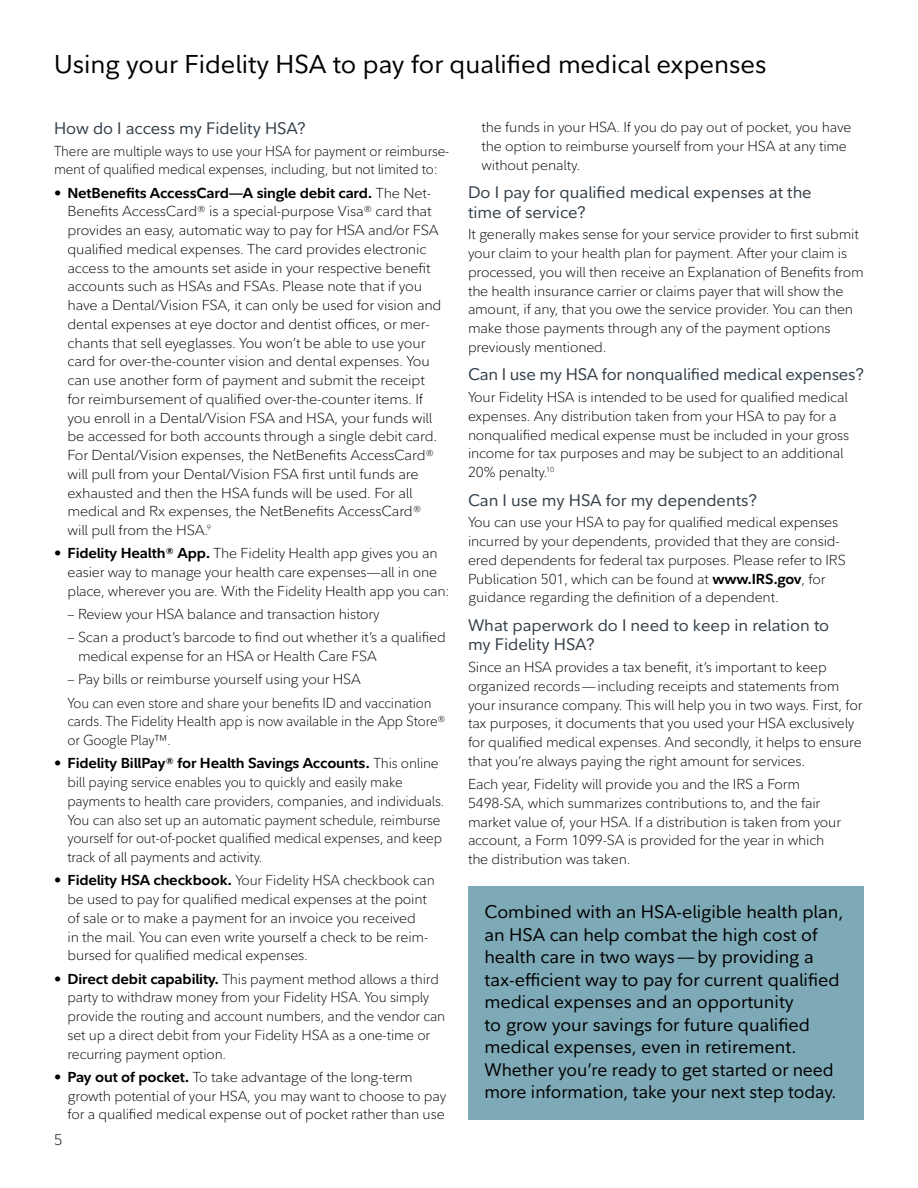
<style>
.page{position:relative;width:918px;height:1188px;background:#fff}
.page>*{position:absolute;margin:0;border:0;box-sizing:border-box;transform-origin:0 0}
.h2_section_head_2{font:25.5px "Fidelity Sans";color:#000}
.t1{font:18px/22.5px "Fidelity Sans";color:#000}
.h3_subhead{font:16.5px/19.5px "Fidelity Sans";color:#323e48}
.t2{font:300 15px "Fidelity Sans";color:#000}
.t3{font:300 14.25px/18.8px "Fidelity Sans";letter-spacing:-.01em;color:#000}
.t4{font:300 14.25px/18.8px "Fidelity Sans";letter-spacing:-.01em;color:#000;scale:.95 1}
.s1{font-weight:700}
</style>
<div class="page">
<div style="left:468px;top:886px;width:396px;height:234px;background:#7ea9b6"></div>
<h2 class="h2_section_head_2" style="left:54px;top:47px;width:714px">Using your Fidelity HSA to pay for qualified medical expenses</h2>
<h3 class="h3_subhead" style="left:54px;top:118px;width:253px">How do I access my Fidelity HSA?</h3>
<p class="t4" style="left:54px;top:141px;width:418px">There are multiple ways to use your HSA for payment or reimburse&shy;ment of qualified medical expenses, including, but not limited to:</p>
<p class="t3" style="left:68px;top:183px;width:375px;text-indent:-14px"><span class="s1">• NetBenefits AccessCard—A single debit card.</span> The Net-Benefits AccessCard® is a special-purpose Visa® card that provides an easy, automatic way to pay for HSA and/or FSA qualified medical expenses. The card provides electronic access to the amounts set aside in your respective benefit accounts such as HSAs and FSAs. Please note that if you have a Dental/Vision FSA, it can only be used for vision and dental expenses at eye doctor and dentist offices, or mer&shy;chants that sell eyeglasses. You won’t be able to use your card for over-the-counter vision and dental expenses. You can use another form of payment and submit the receipt for reimbursement of qualified over-the-counter items. If you enroll in a Dental/Vision FSA and HSA, your funds will be accessed for both accounts through a single debit card.<br>For Dental/Vision expenses, the NetBenefits AccessCard® will pull from your Dental/Vision FSA first until funds are exhausted and then the HSA funds will be used. For all medical and Rx expenses, the NetBenefits AccessCard® will pull from the HSA.<sup>9</sup></p>
<p class="t3" style="left:54px;top:544px;width:385px"><span class="s1">• Fidelity Health® App.</span> The Fidelity Health app gives you an</p>
<p class="t3" style="left:68px;top:563px;width:384px">easier way to manage your health care expenses—all in one place, wherever you are. With the Fidelity Health app you can:</p>
<p class="t3" style="left:68px;top:605px;width:314px">– Review your HSA balance and transaction history</p>
<p class="t3" style="left:78px;top:628px;width:369px;text-indent:-10px">– Scan a product’s barcode to find out whether it’s a qualified medical expense for an HSA or Health Care FSA</p>
<p class="t3" style="left:68px;top:670px;width:295px">– Pay bills or reimburse yourself using your HSA</p>
<p class="t4" style="left:68px;top:693px;width:400px">You can even store and share your benefits ID and vaccination cards. The Fidelity Health app is now available in the App Store® or Google Play™.</p>
<p class="t3" style="left:67px;top:754px;width:378px;text-indent:-13px"><span class="s1">• Fidelity BillPay® for Health Savings Accounts.</span> This online bill paying service enables you to quickly and easily make payments to health care providers, companies, and individuals.<br>You can also set up an automatic payment schedule, reimburse yourself for out-of-pocket qualified medical expenses, and keep track of all payments and activity.</p>
<p class="t3" style="left:67px;top:871px;width:369px;text-indent:-13px"><span class="s1">• Fidelity HSA checkbook.</span> Your Fidelity HSA checkbook can be used to pay for qualified medical expenses at the point of sale or to make a payment for an invoice you received<br>in the mail. You can even write yourself a check to be reim&shy;bursed for qualified medical expenses.</p>
<p class="t3" style="left:68px;top:969px;width:379px;text-indent:-14px"><span class="s1">• Direct debit capability.</span> This payment method allows a third party to withdraw money from your Fidelity HSA. You simply provide the routing and account numbers, and the vendor can set up a direct debit from your Fidelity HSA as a one-time or recurring payment option.</p>
<p class="t3" style="left:68px;top:1068px;width:380px;text-indent:-14px"><span class="s1">• Pay out of pocket.</span> To take advantage of the long-term growth potential of your HSA, you may want to choose to pay for a qualified medical expense out of pocket rather than use</p>
<p class="t2" style="left:54px;top:1130px;width:10px">5</p>
<p class="t3" style="left:482px;top:118px;width:371px">the funds in your HSA. If you do pay out of pocket, you have the option to reimburse yourself from your HSA at any time without penalty.</p>
<h3 class="h3_subhead" style="left:468px;top:183px;width:345px">Do I pay for qualified medical expenses at the time of service?</h3>
<p class="t3" style="left:468px;top:225px;width:397px">It generally makes sense for your service provider to first submit your claim to your health plan for payment. After your claim is processed, you will then receive an Explanation of Benefits from the health insurance carrier or claims payer that will show the amount, if any, that you owe the service provider. You can then make those payments through any of the payment options previously mentioned.</p>
<h3 class="h3_subhead" style="left:468px;top:365px;width:398px">Can I use my HSA for nonqualified medical expenses?</h3>
<p class="t3" style="left:468px;top:388px;width:383px">Your Fidelity HSA is intended to be used for qualified medical expenses. Any distribution taken from your HSA to pay for a nonqualified medical expense must be included in your gross income for tax purposes and may be subject to an additional 20% penalty.<sup>10</sup></p>
<h3 class="h3_subhead" style="left:468px;top:490px;width:291px">Can I use my HSA for my dependents?</h3>
<p class="t3" style="left:468px;top:513px;width:379px">You can use your HSA to pay for qualified medical expenses incurred by your dependents, provided that they are consid&shy;ered dependents for federal tax purposes. Please refer to IRS Publication 501, which can be found at <span class="s1">www.IRS.gov</span>, for guidance regarding the definition of a dependent.</p>
<h3 class="h3_subhead" style="left:468px;top:615px;width:363px">What paperwork do I need to keep in relation to my Fidelity HSA?</h3>
<p class="t3" style="left:468px;top:658px;width:396px">Since an HSA provides a tax benefit, it’s important to keep organized records— -including receipts and statements from your insurance company. This will help you in two ways. First, for tax purposes, it documents that you used your HSA exclusively for qualified medical expenses. And secondly, it helps to ensure that you’re always paying the right amount for services.</p>
<p class="t3" style="left:468px;top:775px;width:375px">Each year, Fidelity will provide you and the IRS a Form 5498‑SA, which summarizes contributions to, and the fair market value of, your HSA. If a distribution is taken from your account, a Form 1099-SA is provided for the year in which the distribution was taken.</p>
<p class="t1" style="left:484px;top:901px;width:361px">Combined with an HSA-eligible health plan, an HSA can help combat the high cost of health care in two ways— -by providing a tax-efficient way to pay for current qualified medical expenses and an opportunity<br>to grow your savings for future qualified medical expenses, even in retirement.<br>Whether you’re ready to get started or need more information, take your next step today.</p>
</div>
